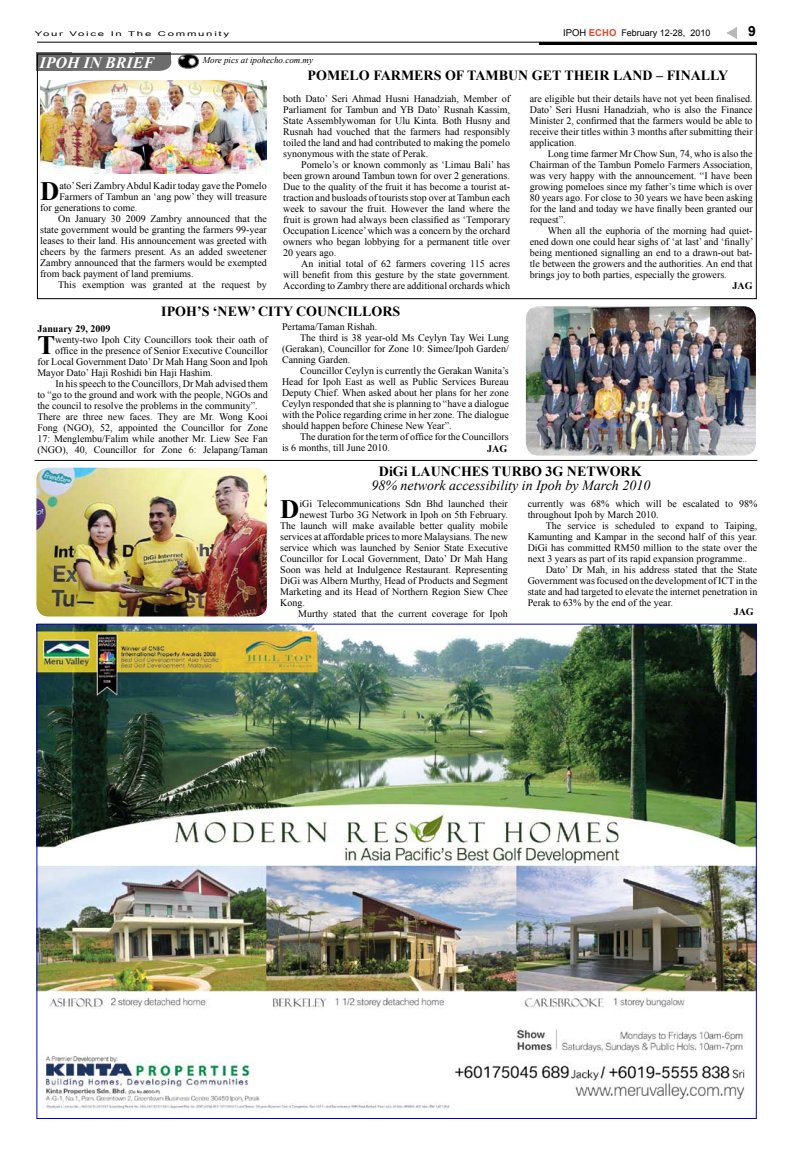
<style>
.page{position:relative;width:792px;height:1152px;background:#fff}
.page>*{position:absolute;margin:0;border:0;box-sizing:border-box;transform-origin:0 0}
.t1{font:700 26.6px "Times New Roman";color:#000}
.t2{font:italic 700 16px "Times New Roman";color:#fff}
.t3{font:700 14px "Times New Roman";color:#000}
.t4{font:italic 14px "Times New Roman";color:#000}
.t5{font:700 14px "Arial";color:#000}
.t6{font:10px/11px "Times New Roman";color:#000;text-align:justify}
.t7{font:700 10px "Times New Roman";color:#000}
.t8{font:9px "Arial";color:#000}
.t9{font:italic 9px "Times New Roman";color:#000}
.t10{font:6.6px "Arial";letter-spacing:.15em;color:#000;scale:1.74 1}
.s1{font-size:9.5px}
.s2{font-weight:700;font-size:9.5px;color:#e44828}
</style>
<div class="page">
<hr style="left:37px;top:42px;width:719px;height:1px;background:#000">
<svg style="left:727px;top:27px;width:10px;height:12px"></svg>
<hr style="left:539px;top:42px;width:218px;height:3px;background:#000">
<svg style="left:72px;top:53px;width:99px;height:18px;background:#6b6b6b"></svg>
<div style="left:36px;top:53px;width:36px;height:18px;background:#6c6c6c"></div>
<svg style="left:178px;top:56px;width:21px;height:13px"></svg>
<img style="left:39px;top:626px;width:716px;height:483px">
<img style="left:40px;top:80px;width:227px;height:94px">
<img style="left:526px;top:306px;width:230px;height:150px">
<div style="left:37px;top:54px;width:719px;height:245px;border:1px solid #000"></div>
<hr style="left:35px;top:460px;width:722px;height:1px;background:#000">
<img style="left:36px;top:468px;width:231px;height:149px">
<p class="t10" style="left:35px;top:30px;width:113px">Your Voice In The Community</p>
<p class="t8" style="left:563px;top:27px;width:149px"><span class="s1">IPOH</span> <span class="s2">ECHO</span> February 12-28, 2010</p>
<h3 class="t5" style="left:748px;top:22px;width:9px">9</h3>
<h2 class="t2" style="left:40px;top:51px;width:116px">IPOH IN BRIEF</h2>
<p class="t9" style="left:203px;top:54px;width:112px">More pics at ipohecho.com.my</p>
<h1 class="t1" style="left:40px;top:173px;width:21px">D</h1>
<p class="t6" style="left:59px;top:180px;width:209px">ato’ Seri Zambry Abdul Kadir today gave the Pomelo</p>
<p class="t6" style="left:59px;top:191px;width:209px">Farmers of Tambun an ‘ang pow’ they will treasure</p>
<p class="t6" style="left:40px;top:202px;width:99px">for generations to come.</p>
<p class="t6" style="left:58px;top:213px;width:210px">On January 30 2009 Zambry announced that the</p>
<p class="t6" style="left:40px;top:224px;width:228px">state government would be granting the farmers 99-year</p>
<p class="t6" style="left:40px;top:235px;width:228px">leases to their land. His announcement was greeted with</p>
<p class="t6" style="left:40px;top:246px;width:228px">cheers by the farmers present. As an added sweetener</p>
<p class="t6" style="left:40px;top:257px;width:228px">Zambry announced that the farmers would be exempted</p>
<p class="t6" style="left:40px;top:268px;width:155px">from back payment of land premiums.</p>
<p class="t6" style="left:58px;top:279px;width:210px">This exemption was granted at the request by</p>
<h3 class="t3" style="left:308px;top:66px;width:422px">POMELO FARMERS OF TAMBUN GET THEIR LAND – FINALLY</h3>
<p class="t6" style="left:283px;top:93px;width:228px">both Dato’ Seri Ahmad Husni Hanadziah, Member of Parliament for Tambun and YB Dato’ Rusnah Kassim, State Assemblywoman for Ulu Kinta. Both Husny and Rusnah had vouched that the farmers had responsibly toiled the land and had contributed to making the pomelo synonymous with the state of Perak.</p>
<p class="t6" style="left:283px;top:159px;width:228px;text-indent:18px">Pomelo’s or known commonly as ‘Limau Bali’ has been grown around Tambun town for over 2 generations.<br>Due to the quality of the fruit it has become a tourist at&shy;traction and busloads of tourists stop over at Tambun each week to savour the fruit. However the land where the fruit is grown had always been classified as ‘Temporary Occupation Licence’ which was a concern by the orchard owners who began lobbying for a permanent title over 20 years ago.</p>
<p class="t6" style="left:283px;top:258px;width:228px;text-indent:18px">An initial total of 62 farmers covering 115 acres will benefit from this gesture by the state government.<br>According to Zambry there are additional orchards which</p>
<p class="t6" style="left:530px;top:93px;width:224px">are eligible but their details have not yet been finalised.<br>Dato’ Seri Husni Hanadziah, who is also the Finance Minister 2, confirmed that the farmers would be able to receive their titles within 3 months after submitting their application.</p>
<p class="t6" style="left:530px;top:148px;width:224px;text-indent:18px">Long time farmer Mr Chow Sun, 74, who is also the Chairman of the Tambun Pomelo Farmers Association, was very happy with the announcement. “I have been growing pomeloes since my father’s time which is over 80 years ago. For close to 30 years we have been asking for the land and today we have finally been granted our request”.</p>
<p class="t6" style="left:530px;top:225px;width:225px;text-indent:18px">When all the euphoria of the morning had quiet&shy;ened down one could hear sighs of ‘at last’ and ‘finally’ being mentioned signalling an end to a drawn-out bat&shy;tle between the growers and the authorities. An end that brings joy to both parties, especially the growers.</p>
<p class="t7" style="left:733px;top:278px;width:21px">JAG</p>
<h3 class="t3" style="left:161px;top:302px;width:241px">IPOH’S ‘NEW’ CITY COUNCILLORS</h3>
<p class="t6" style="left:282px;top:321px;width:97px">Pertama/Taman Rishah.</p>
<p class="t6" style="left:300px;top:332px;width:210px">The third is 38 year-old Ms Ceylyn Tay Wei Lung</p>
<p class="t6" style="left:282px;top:343px;width:228px">(Gerakan), Councillor for Zone 10: Simee/Ipoh Garden/</p>
<p class="t6" style="left:282px;top:354px;width:70px">Canning Garden.</p>
<p class="t6" style="left:300px;top:365px;width:210px">Councillor Ceylyn is currently the Gerakan Wanita’s</p>
<p class="t6" style="left:282px;top:376px;width:228px">Head for Ipoh East as well as Public Services Bureau</p>
<p class="t6" style="left:282px;top:387px;width:228px">Deputy Chief. When asked about her plans for her zone</p>
<p class="t6" style="left:282px;top:398px;width:228px">Ceylyn responded that she is planning to “have a dialogue</p>
<p class="t6" style="left:282px;top:409px;width:228px">with the Police regarding crime in her zone. The dialogue</p>
<p class="t6" style="left:282px;top:420px;width:171px">should happen before Chinese New Year”.</p>
<p class="t6" style="left:300px;top:431px;width:210px">The duration for the term of office for the Councillors</p>
<p class="t6" style="left:282px;top:442px;width:110px">is 6 months, till June 2010.</p>
<p class="t7" style="left:37px;top:322px;width:75px">January 29, 2009</p>
<h1 class="t1" style="left:37px;top:327px;width:19px">T</h1>
<p class="t6" style="left:55px;top:334px;width:214px">wenty-two Ipoh City Councillors took their oath of</p>
<p class="t6" style="left:55px;top:345px;width:214px">office in the presence of Senior Executive Councillor</p>
<p class="t6" style="left:37px;top:356px;width:232px">for Local Government Dato’ Dr Mah Hang Soon and Ipoh</p>
<p class="t6" style="left:37px;top:367px;width:177px">Mayor Dato’ Haji Roshidi bin Haji Hashim.</p>
<p class="t6" style="left:55px;top:378px;width:214px">In his speech to the Councillors, Dr Mah advised them</p>
<p class="t6" style="left:37px;top:389px;width:232px">to “go to the ground and work with the people, NGOs and</p>
<p class="t6" style="left:37px;top:400px;width:222px">the council to resolve the problems in the community”.</p>
<p class="t6" style="left:37px;top:411px;width:232px">There are three new faces. They are Mr. Wong Kooi</p>
<p class="t6" style="left:37px;top:422px;width:232px">Fong (NGO), 52, appointed the Councillor for Zone</p>
<p class="t6" style="left:37px;top:433px;width:232px">17: Menglembu/Falim while another Mr. Liew See Fan</p>
<p class="t6" style="left:37px;top:444px;width:232px">(NGO), 40, Councillor for Zone 6: Jelapang/Taman</p>
<p class="t7" style="left:487px;top:442px;width:21px">JAG</p>
<h3 class="t3" style="left:379px;top:462px;width:264px">DiGi LAUNCHES TURBO 3G NETWORK</h3>
<h3 class="t4" style="left:371px;top:475px;width:281px">98% network accessibility in Ipoh by March 2010</h3>
<h1 class="t1" style="left:280px;top:491px;width:21px">D</h1>
<p class="t6" style="left:299px;top:498px;width:210px">iGi Telecommunications Sdn Bhd launched their</p>
<p class="t6" style="left:299px;top:509px;width:210px">newest Turbo 3G Network in Ipoh on 5th February.</p>
<p class="t6" style="left:280px;top:520px;width:229px">The launch will make available better quality mobile</p>
<p class="t6" style="left:280px;top:531px;width:229px">services at affordable prices to more Malaysians. The new</p>
<p class="t6" style="left:280px;top:542px;width:229px">service which was launched by Senior State Executive</p>
<p class="t6" style="left:280px;top:553px;width:229px">Councillor for Local Government, Dato’ Dr Mah Hang</p>
<p class="t6" style="left:280px;top:564px;width:229px">Soon was held at Indulgence Restaurant. Representing</p>
<p class="t6" style="left:280px;top:575px;width:229px">DiGi was Albern Murthy, Head of Products and Segment</p>
<p class="t6" style="left:280px;top:586px;width:229px">Marketing and its Head of Northern Region Siew Chee</p>
<p class="t6" style="left:280px;top:597px;width:26px">Kong.</p>
<p class="t6" style="left:298px;top:608px;width:211px">Murthy stated that the current coverage for Ipoh</p>
<p class="t6" style="left:528px;top:498px;width:231px">currently was 68% which will be escalated to 98% throughout Ipoh by March 2010.</p>
<p class="t6" style="left:546px;top:520px;width:213px">The service is scheduled to expand to Taiping,</p>
<p class="t6" style="left:528px;top:531px;width:231px">Kamunting and Kampar in the second half of this year.</p>
<p class="t6" style="left:528px;top:542px;width:231px">DiGi has committed RM50 million to the state over the</p>
<p class="t6" style="left:528px;top:553px;width:221px">next 3 years as part of its rapid expansion programme..</p>
<p class="t6" style="left:546px;top:564px;width:213px">Dato’ Dr Mah, in his address stated that the State</p>
<p class="t6" style="left:528px;top:575px;width:231px">Government was focused on the development of ICT in the</p>
<p class="t6" style="left:528px;top:586px;width:231px">state and had targeted to elevate the internet penetration in</p>
<p class="t6" style="left:528px;top:597px;width:147px">Perak to 63% by the end of the year.</p>
<p class="t7" style="left:734px;top:604px;width:21px">JAG</p>
</div>
